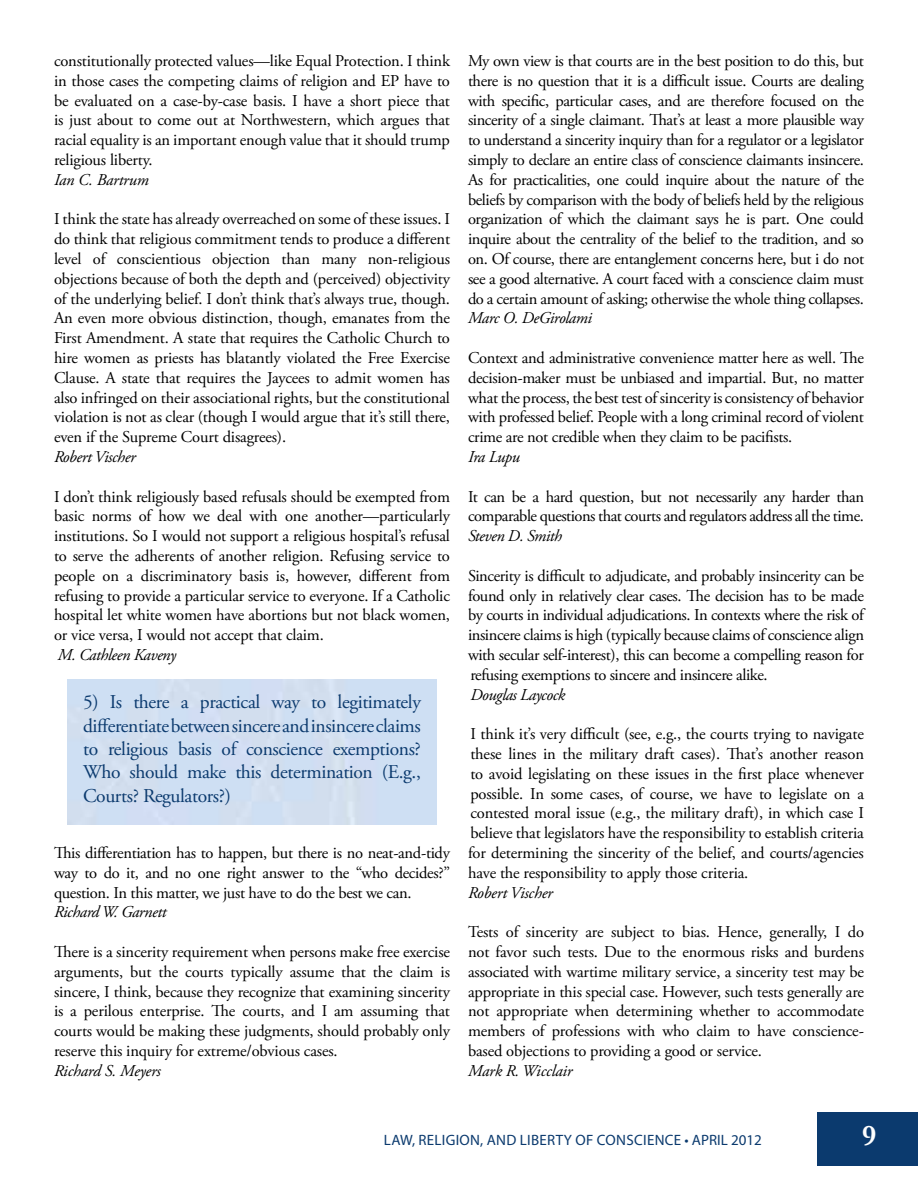
<style>
.page{position:relative;width:918px;height:1188px;background:#fff}
.page>*{position:absolute;margin:0;border:0;box-sizing:border-box;transform-origin:0 0}
.t1{font:700 30px "Garamond";color:#fff}
.t2{font:19.5px/23.4px "Adobe Garamond Pro";letter-spacing:-.02em;color:#0b3a6e;text-align:justify}
.t3{font:16.5px/19.8px "Adobe Garamond Pro";letter-spacing:-.02em;color:#000;text-align:justify}
.t4{font:italic 16.5px "Adobe Garamond Pro";letter-spacing:-.025em;color:#000}
.t5{font:15px "Myriad Pro";letter-spacing:.02em;color:#0b3a6e}
</style>
<div class="page">
<div style="left:817px;top:1112px;width:101px;height:54px;background:#0b3a6e"></div>
<p class="t3" style="left:54px;top:51px;width:398px">constitutionally protected values—like Equal Protection. I think in those cases the competing claims of religion and EP have to be evaluated on a case-by-case basis. I have a short piece that is just about to come out at Northwestern, which argues that racial equality is an important enough value that it should trump religious liberty.</p>
<p class="t4" style="left:54px;top:170px;width:96px">Ian C. Bartrum</p>
<p class="t3" style="left:54px;top:210px;width:398px">I think the state has already overreached on some of these issues. I do think that religious commitment tends to produce a different level of conscientious objection than many non-religious objections because of both the depth and (perceived) objectivity of the underlying belief. I don’t think that’s always true, though.<br>An even more obvious distinction, though, emanates from the First Amendment. A state that requires the Catholic Church to hire women as priests has blatantly violated the Free Exercise Clause. A state that requires the Jaycees to admit women has also infringed on their associational rights, but the constitutional violation is not as clear (though I would argue that it’s still there, even if the Supreme Court disagrees).</p>
<p class="t4" style="left:54px;top:447px;width:83px">Robert Vischer</p>
<p class="t3" style="left:54px;top:487px;width:398px">I don’t think religiously based refusals should be exempted from basic norms of how we deal with one another—particularly institutions. So I would not support a religious hospital’s refusal to serve the adherents of another religion. Refusing service to people on a discriminatory basis is, however, different from refusing to provide a particular service to everyone. If a Catholic hospital let white women have abortions but not black women, or vice versa, I would not accept that claim.</p>
<p class="t4" style="left:58px;top:645px;width:120px">M. Cathleen Kaveny</p>
<p class="t2" style="left:83px;top:691px;width:339px">5) Is there a practical way to legitimately differentiate between sincere and insincere claims to religious basis of conscience exemptions?<br>Who should make this determination (E.g., Courts? Regulators?)</p>
<p class="t3" style="left:54px;top:843px;width:398px">This differentiation has to happen, but there is no neat-and-tidy way to do it, and no one right answer to the “who decides?” question. In this matter, we just have to do the best we can.</p>
<p class="t4" style="left:54px;top:902px;width:114px">Richard W. Garnett</p>
<p class="t3" style="left:54px;top:942px;width:398px">There is a sincerity requirement when persons make free exercise arguments, but the courts typically assume that the claim is sincere, I think, because they recognize that examining sincerity is a perilous enterprise. The courts, and I am assuming that courts would be making these judgments, should probably only reserve this inquiry for extreme/obvious cases.</p>
<p class="t4" style="left:54px;top:1061px;width:108px">Richard S. Meyers</p>
<p class="t3" style="left:468px;top:51px;width:398px">My own view is that courts are in the best position to do this, but there is no question that it is a difficult issue. Courts are dealing with specific, particular cases, and are therefore focused on the sincerity of a single claimant. That’s at least a more plausible way to understand a sincerity inquiry than for a regulator or a legislator simply to declare an entire class of conscience claimants insincere.<br>As for practicalities, one could inquire about the nature of the beliefs by comparison with the body of beliefs held by the religious organization of which the claimant says he is part. One could inquire about the centrality of the belief to the tradition, and so on. Of course, there are entanglement concerns here, but i do not see a good alternative. A court faced with a conscience claim must do a certain amount of asking; otherwise the whole thing collapses.</p>
<p class="t4" style="left:468px;top:308px;width:126px">Marc O. DeGirolami</p>
<p class="t3" style="left:468px;top:348px;width:398px">Context and administrative convenience matter here as well. The decision-maker must be unbiased and impartial. But, no matter what the process, the best test of sincerity is consistency of behavior with professed belief. People with a long criminal record of violent crime are not credible when they claim to be pacifists.</p>
<p class="t4" style="left:468px;top:447px;width:54px">Ira Lupu</p>
<p class="t3" style="left:468px;top:487px;width:398px">It can be a hard question, but not necessarily any harder than comparable questions that courts and regulators address all the time.</p>
<p class="t4" style="left:468px;top:526px;width:95px">Steven D. Smith</p>
<p class="t3" style="left:468px;top:566px;width:398px">Sincerity is difficult to adjudicate, and probably insincerity can be found only in relatively clear cases. The decision has to be made by courts in individual adjudications. In contexts where the risk of insincere claims is high (typically because claims of conscience align with secular self-interest), this can become a compelling reason for refusing exemptions to sincere and insincere alike.</p>
<p class="t4" style="left:470px;top:684px;width:96px">Douglas Laycock</p>
<p class="t3" style="left:468px;top:725px;width:398px">I think it’s very difficult (see, e.g., the courts trying to navigate these lines in the military draft cases). That’s another reason to avoid legislating on these issues in the first place whenever possible. In some cases, of course, we have to legislate on a contested moral issue (e.g., the military draft), in which case I believe that legislators have the responsibility to establish criteria for determining the sincerity of the belief, and courts/agencies have the responsibility to apply those criteria.</p>
<p class="t4" style="left:468px;top:882px;width:86px">Robert Vischer</p>
<p class="t3" style="left:468px;top:923px;width:398px">Tests of sincerity are subject to bias. Hence, generally, I do not favor such tests. Due to the enormous risks and burdens associated with wartime military service, a sincerity test may be appropriate in this special case. However, such tests generally are not appropriate when determining whether to accommodate members of professions with who claim to have conscience&shy;based objections to providing a good or service.</p>
<p class="t4" style="left:468px;top:1061px;width:106px">Mark R. Wicclair</p>
<p class="t5" style="left:384px;top:1131px;width:379px">LAW, RELIGION, AND LIBERTY OF CONSCIENCE • APRIL 2012</p>
<h1 class="t1" style="left:862px;top:1117px;width:16px">9</h1>
</div>
